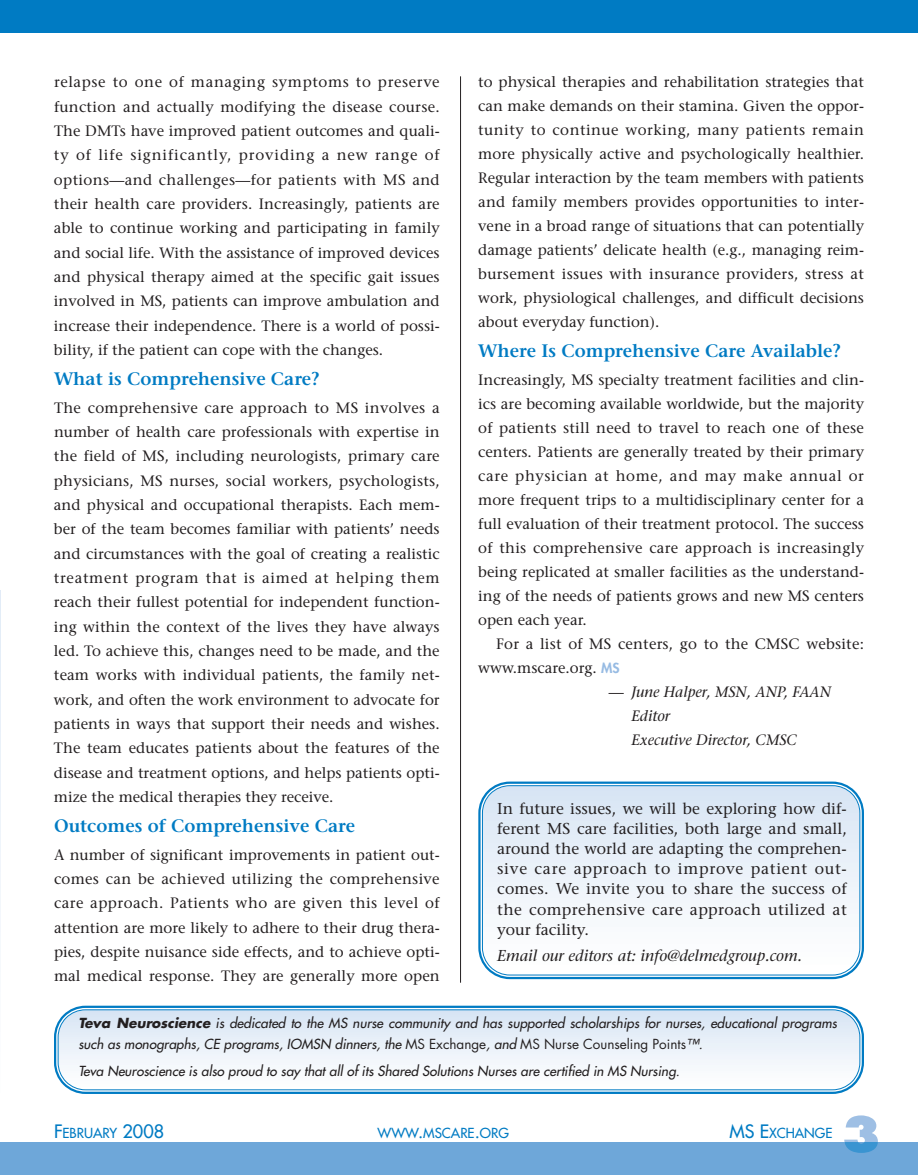
<style>
.page{position:relative;width:918px;height:1175px;background:#fff}
.page>*{position:absolute;margin:0;border:0;box-sizing:border-box;transform-origin:0 0}
.t1{font:600 18px "Stone Serif";color:#007bc3}
.t2{font:15.75px/20.1px "Stone Serif";letter-spacing:.025em;color:#231f20;text-align:justify}
.t3{font:italic 15.75px "Stone Serif";color:#231f20}
.t4{font:15px/24.3px "Stone Serif";color:#231f20;text-align:justify}
.t5{font:italic 15px/24px "Stone Serif";color:#231f20}
.t6{font:italic 13.5px/21px "Futura";letter-spacing:.005em;color:#231f20}
.t7{font:13.5px "Futura";color:#007bc3}
.s1{font-family:"Futura";font-weight:800;font-size:13.5px;color:#97bbe3}
.s2{font-weight:700}
.s3{font-style:normal}
.s4{font-size:18px}
</style>
<div class="page">
<svg style="left:0;top:590px;width:1px;height:342px"></svg>
<div style="left:0;top:1142px;width:918px;height:32px;background:#6ea7d9"></div>
<svg style="left:844px;top:1115px;width:34px;height:27px"></svg>
<div style="left:844px;top:1142px;width:34px;height:10px;background:#3a94d1"></div>
<div style="left:0;top:0;width:918px;height:33px;background:#007bc3"></div>
<hr style="left:460px;top:76px;width:1px;height:906px;background:#231f20">
<svg style="left:478px;top:781px;width:386px;height:199px"></svg>
<svg style="left:482px;top:785px;width:379px;height:190px"></svg>
<svg style="left:54px;top:1005px;width:810px;height:89px"></svg>
<svg style="left:57px;top:1009px;width:804px;height:81px"></svg>
<p class="t4" style="left:54px;top:72px;width:387px">relapse to one of managing symptoms to preserve function and actually modifying the disease course.<br>The DMTs have improved patient outcomes and quali&shy;ty of life significantly, providing a new range of options—and challenges—for patients with MS and their health care providers. Increasingly, patients are able to continue working and participating in family and social life. With the assistance of improved devices and physical therapy aimed at the specific gait issues involved in MS, patients can improve ambulation and increase their independence. There is a world of possi&shy;bility, if the patient can cope with the changes.</p>
<p class="t1" style="left:54px;top:372px;width:267px">What is Comprehensive Care?</p>
<p class="t4" style="left:54px;top:397px;width:387px">The comprehensive care approach to MS involves a number of health care professionals with expertise in the field of MS, including neurologists, primary care physicians, MS nurses, social workers, psychologists, and physical and occupational therapists. Each mem&shy;ber of the team becomes familiar with patients’ needs and circumstances with the goal of creating a realistic treatment program that is aimed at helping them reach their fullest potential for independent function&shy;ing within the context of the lives they have always led. To achieve this, changes need to be made, and the team works with individual patients, the family net&shy;work, and often the work environment to advocate for patients in ways that support their needs and wishes.<br>The team educates patients about the features of the disease and treatment options, and helps patients opti&shy;mize the medical therapies they receive.</p>
<p class="t1" style="left:54px;top:819px;width:303px">Outcomes of Comprehensive Care</p>
<p class="t4" style="left:54px;top:843px;width:387px">A number of significant improvements in patient out&shy;comes can be achieved utilizing the comprehensive care approach. Patients who are given this level of attention are more likely to adhere to their drug thera&shy;pies, despite nuisance side effects, and to achieve opti&shy;mal medical response. They are generally more open</p>
<p class="t4" style="left:478px;top:72px;width:387px">to physical therapies and rehabilitation strategies that can make demands on their stamina. Given the oppor&shy;tunity to continue working, many patients remain more physically active and psychologically healthier.<br>Regular interaction by the team members with patients and family members provides opportunities to inter&shy;vene in a broad range of situations that can potentially damage patients’ delicate health (e.g., managing reim&shy;bursement issues with insurance providers, stress at work, physiological challenges, and difficult decisions about everyday function).</p>
<p class="t1" style="left:478px;top:344px;width:364px">Where Is Comprehensive Care Available?</p>
<p class="t4" style="left:478px;top:369px;width:387px">Increasingly, MS specialty treatment facilities and clin&shy;ics are becoming available worldwide, but the majority of patients still need to travel to reach one of these centers. Patients are generally treated by their primary care physician at home, and may make annual or more frequent trips to a multidisciplinary center for a full evaluation of their treatment protocol. The success of this comprehensive care approach is increasingly being replicated at smaller facilities as the understand&shy;ing of the needs of patients grows and new MS centers open each year.</p>
<p class="t4" style="left:478px;top:633px;width:387px;text-indent:18px">For a list of MS centers, go to the CMSC website: www.mscare.org. <span class="s1">MS</span></p>
<p class="t5" style="left:631px;top:681px;width:201px;text-indent:-23px">— June Halper, MSN, ANP, FAAN<br>Editor<br>Executive Director, CMSC</p>
<p class="t2" style="left:497px;top:800px;width:351px">In future issues, we will be exploring how dif&shy;ferent MS care facilities, both large and small, around the world are adapting the comprehen&shy;sive care approach to improve patient out&shy;comes. We invite you to share the success of the comprehensive care approach utilized at your facility.</p>
<p class="t3" style="left:497px;top:949px;width:306px">Email our editors at: info@delmedgroup.com.</p>
<p class="t6" style="left:78px;top:1013px;width:760px"><span class="s2">Teva Neuroscience</span> is dedicated to the MS nurse community and has supported scholarships for nurses, educational programs such as monographs, CE programs, IOMSN dinners, the <span class="s3">MS Exchange</span>, and <span class="s3">MS Nurse Counseling Points</span>™.</p>
<p class="t6" style="left:78px;top:1061px;width:603px">Teva Neuroscience is also proud to say that all of its Shared Solutions Nurses are certified in MS Nursing.</p>
<p class="t7" style="left:54px;top:1126px;width:112px"><span class="s4">F</span>EBRUARY <span class="s4">2008</span></p>
<p class="t7" style="left:378px;top:1126px;width:133px">WWW<span class="s4">.</span>MSCARE<span class="s4">.</span>ORG</p>
<p class="t7" style="left:730px;top:1126px;width:104px"><span class="s4">MS E</span>XCHANGE</p>
</div>
